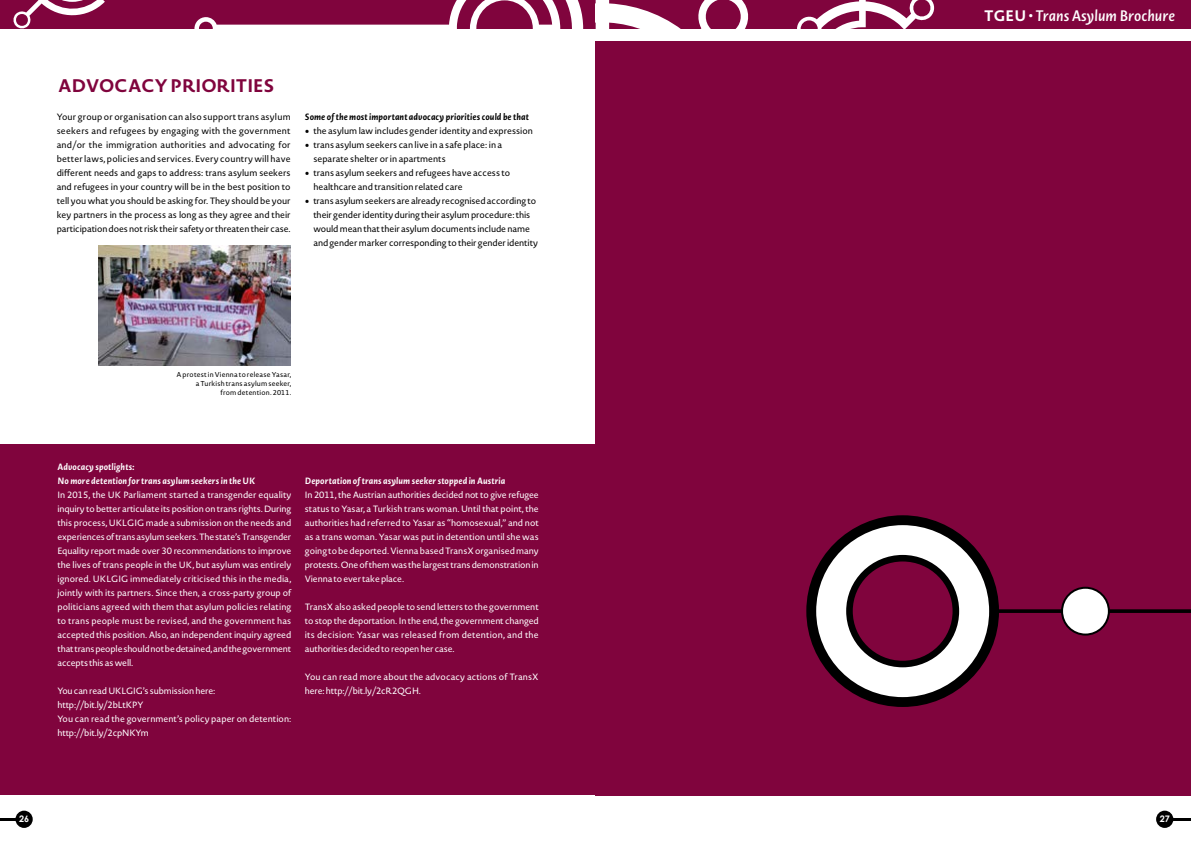
<style>
.page{position:relative;width:1191px;height:842px;background:#fff}
.page>*{position:absolute;margin:0;border:0;box-sizing:border-box;transform-origin:0 0}
.t1{font:700 18px "Novel Sans Pro";color:#80043d}
.t2{font:italic 600 15px "Novel Sans Pro";color:#fff}
.t3{font:9px/14px "Novel Sans Pro";letter-spacing:-.015em;color:#fff;text-align:justify}
.t4{font:9px/14px "Novel Sans Pro";letter-spacing:-.01em;color:#000}
.t5{font:italic 700 9px/14px "Novel Sans Pro";letter-spacing:.01em;color:#fff}
.t6{font:9px/14px "Novel Sans Pro";letter-spacing:.01em;color:#fff}
.t7{font:italic 700 9px "Novel Sans Pro";letter-spacing:.01em;color:#000}
.t8{font:700 9px "Century Gothic";color:#fff}
.t9{font:7px/9px "Novel Sans Pro";letter-spacing:.025em;color:#000;text-align:right}
.s1{font-family:"Minion Pro";font-size:12px}
.s2{font-weight:700;font-style:normal}
</style>
<div class="page">
<div style="left:595px;top:41px;width:596px;height:754px;background:#80043d"></div>
<div style="left:595px;top:0;width:596px;height:29px;background:#80043d"></div>
<div style="left:0;top:0;width:595px;height:29px;background:#80043d"></div>
<svg style="left:13px;top:0;width:92px;height:29px"></svg>
<svg style="left:797px;top:0;width:138px;height:29px"></svg>
<svg style="left:194px;top:0;width:555px;height:29px"></svg>
<div style="left:15px;top:811px;width:18px;height:17px;background:#000;border-radius:50%"></div>
<svg style="left:0;top:818px;width:15px;height:2px"></svg>
<hr style="left:1171px;top:818px;width:20px;height:2px;background:#000">
<div style="left:1156px;top:811px;width:17px;height:17px;background:#000;border-radius:50%"></div>
<img style="left:99px;top:246px;width:192px;height:120px">
<div style="left:0;top:444px;width:595px;height:350px;background:#80043d"></div>
<svg style="left:999px;top:609px;width:192px;height:4px"></svg>
<svg style="left:811px;top:520px;width:183px;height:182px;background:#d9d9d9"></svg>
<div style="left:806px;top:515px;width:193px;height:192px;border:10px solid #000;border-radius:50%"></div>
<div style="left:1062px;top:588px;width:46px;height:46px;background:#fff;border-radius:50%"></div>
<div style="left:1061px;top:587px;width:48px;height:48px;border:2px solid #000;border-radius:50%"></div>
<div style="left:849px;top:558px;width:107px;height:106px;background:#80043d;border-radius:50%"></div>
<div style="left:846px;top:555px;width:113px;height:112px;border:7px solid #000;border-radius:50%"></div>
<h1 class="t1" style="left:58px;top:72px;width:218px">ADVOCACY PRIORITIES</h1>
<p class="t4" style="left:57px;top:110px;width:235px;text-align:justify">Your group or organisation can also support trans asylum seekers and refugees by engaging with the government and/or the immigration authorities and advocating for better laws, policies and services. Every country will have different needs and gaps to address: trans asylum seekers and refugees in your country will be in the best position to tell you what you should be asking for. They should be your key partners in the process as long as they agree and their participation does not risk their safety or threaten their case.</p>
<p class="t7" style="left:305px;top:110px;width:226px">Some of the most important advocacy priorities could be that</p>
<p class="t4" style="left:305px;top:124px;width:230px"><span class="s1">•</span> the asylum law includes gender identity and expression</p>
<p class="t4" style="left:313px;top:138px;width:190px;text-indent:-9px"><span class="s1">•</span> trans asylum seekers can live in a safe place: in a separate shelter or in apartments</p>
<p class="t4" style="left:313px;top:166px;width:198px;text-indent:-9px"><span class="s1">•</span> trans asylum seekers and refugees have access to healthcare and transition related care</p>
<p class="t4" style="left:313px;top:194px;width:226px;text-indent:-9px"><span class="s1">•</span> trans asylum seekers are already recognised according to their gender identity during their asylum procedure: this would mean that their asylum documents include name and gender marker corresponding to their gender identity</p>
<p class="t9" style="left:176px;top:370px;width:116px">A protest in Vienna to release Yasar, a Turkish trans asylum seeker,<br>from detention. 2011.</p>
<p class="t5" style="left:57px;top:460px;width:200px">Advocacy spotlights:<br>No more detention for trans asylum seekers in the UK</p>
<p class="t3" style="left:57px;top:488px;width:235px">In 2015, the UK Parliament started a transgender equality inquiry to better articulate its position on trans rights. During this process, UKLGIG made a submission on the needs and experiences of trans asylum seekers. The state’s Transgender Equality report made over 30 recommendations to improve the lives of trans people in the UK, but asylum was entirely ignored. UKLGIG immediately criticised this in the media, jointly with its partners. Since then, a cross-party group of politicians agreed with them that asylum policies relating to trans people must be revised, and the government has accepted this position. Also, an independent inquiry agreed that trans people should not be detained, and the government accepts this as well.</p>
<p class="t3" style="left:57px;top:684px;width:235px;text-align:left">You can read UKLGIG’s submission here: http://bit.ly/2bLtKPY<br>You can read the government’s policy paper on detention: http://bit.ly/2cpNKYm</p>
<p class="t5" style="left:305px;top:474px;width:202px">Deportation of trans asylum seeker stopped in Austria</p>
<p class="t3" style="left:305px;top:488px;width:235px">In 2011, the Austrian authorities decided not to give refugee status to Yasar, a Turkish trans woman. Until that point, the authorities had referred to Yasar as “homosexual,” and not as a trans woman. Yasar was put in detention until she was going to be deported. Vienna based TransX organised many protests. One of them was the largest trans demonstration in Vienna to ever take place.</p>
<p class="t3" style="left:305px;top:600px;width:235px">TransX also asked people to send letters to the government to stop the deportation. In the end, the government changed its decision: Yasar was released from detention, and the authorities decided to reopen her case.</p>
<p class="t6" style="left:305px;top:670px;width:235px">You can read more about the advocacy actions of TransX here: http://bit.ly/2cR2QGH.</p>
<h2 class="t2" style="left:984px;top:5px;width:192px"><span class="s2">TGEU •</span> Trans Asylum Brochure</h2>
<p class="t8" style="left:19px;top:813px;width:12px">26</p>
<p class="t8" style="left:1159px;top:813px;width:12px">27</p>
</div>
